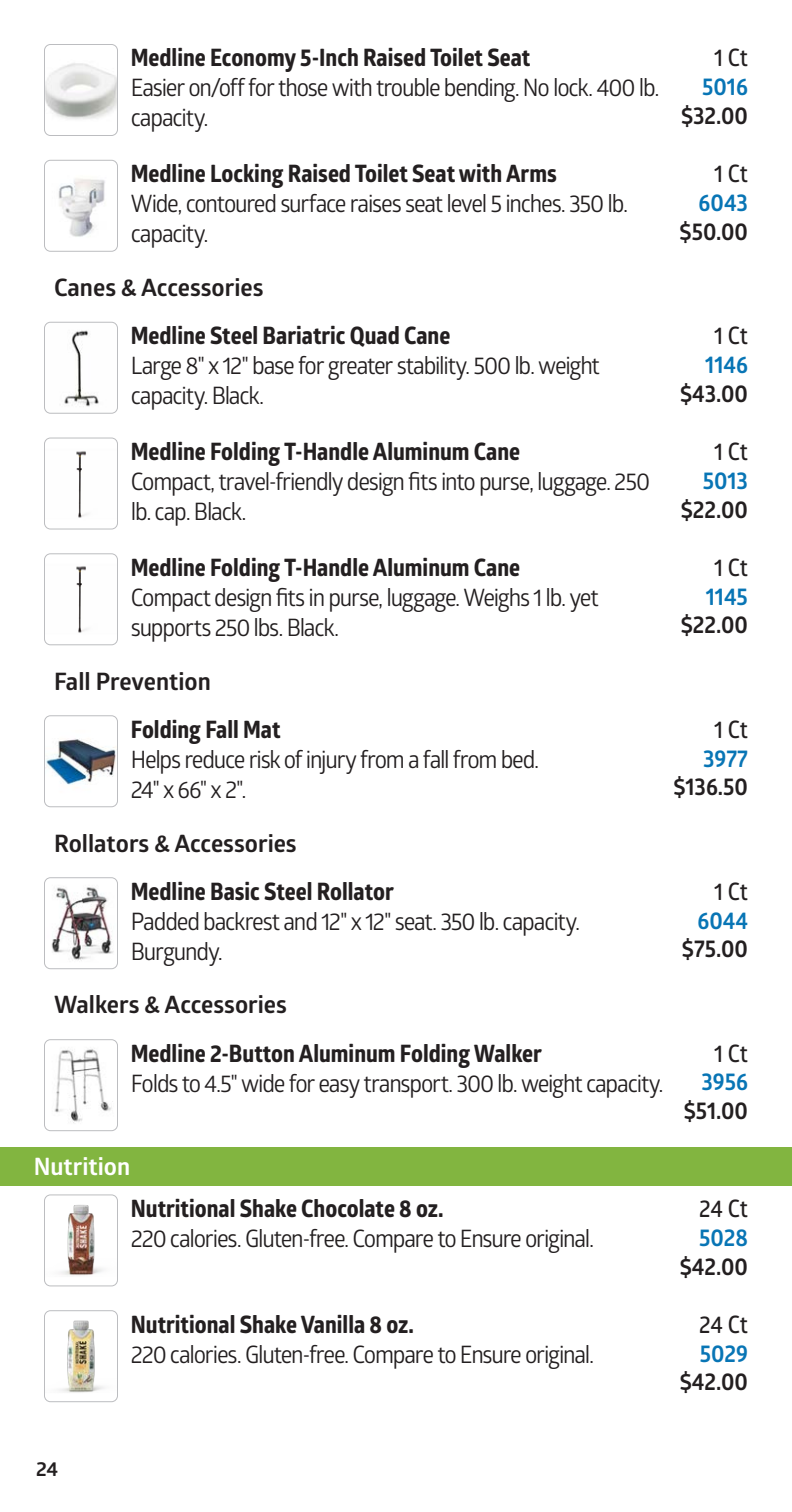
<style>
.page{position:relative;width:792px;height:1512px;background:#fff}
.page>*{position:absolute;margin:0;border:0;box-sizing:border-box;transform-origin:0 0}
.t1{font:24px/30px "Glober";letter-spacing:-.055em;color:#231f20;scale:.95 1}
.t2{font:800 24px "Glober";color:#231f20;scale:.9 1}
.t3{font:700 24px "Glober";color:#231f20}
.t4{font:700 24px "Glober";color:#231f20;scale:.9 1}
.t5{font:700 24px "Glober";color:#0875b5;scale:.9 1}
.t6{font:600 24px "Glober";letter-spacing:-.01em;color:#231f20;scale:.9 1}
.t7{font:700 24px "Glober";color:#fff}
.t8{font:700 20px "Glober";color:#231f20}
</style>
<div class="page">
<img style="left:46px;top:44px;width:70px;height:92px">
<div style="left:44px;top:44px;width:74px;height:92px;border:1px solid #bcbdc0;border-radius:6px"></div>
<img style="left:46px;top:160px;width:70px;height:90px">
<div style="left:44px;top:160px;width:74px;height:92px;border:1px solid #bcbdc0;border-radius:6px"></div>
<img style="left:46px;top:322px;width:70px;height:90px">
<div style="left:44px;top:322px;width:74px;height:92px;border:1px solid #bcbdc0;border-radius:6px"></div>
<img style="left:45px;top:438px;width:72px;height:90px">
<div style="left:44px;top:438px;width:74px;height:92px;border:1px solid #bcbdc0;border-radius:6px"></div>
<img style="left:46px;top:555px;width:70px;height:90px">
<div style="left:44px;top:553px;width:74px;height:92px;border:1px solid #bcbdc0;border-radius:6px"></div>
<img style="left:46px;top:717px;width:70px;height:90px">
<div style="left:44px;top:715px;width:74px;height:92px;border:1px solid #bcbdc0;border-radius:6px"></div>
<img style="left:46px;top:879px;width:70px;height:90px">
<div style="left:44px;top:877px;width:74px;height:92px;border:1px solid #bcbdc0;border-radius:6px"></div>
<div style="left:0;top:1147px;width:792px;height:39px;background:#82b540"></div>
<img style="left:46px;top:1041px;width:70px;height:90px">
<div style="left:44px;top:1039px;width:74px;height:92px;border:1px solid #bcbdc0;border-radius:6px"></div>
<img style="left:46px;top:1196px;width:70px;height:90px">
<div style="left:44px;top:1194px;width:74px;height:92px;border:1px solid #bcbdc0;border-radius:6px"></div>
<img style="left:46px;top:1312px;width:70px;height:90px">
<div style="left:44px;top:1310px;width:74px;height:92px;border:1px solid #bcbdc0;border-radius:6px"></div>
<p class="t2" style="left:131px;top:41px;width:445px">Medline Economy 5-Inch Raised Toilet Seat</p>
<p class="t1" style="left:131px;top:72px;width:558px">Easier on/off for those with trouble bending. No lock. 400 lb. capacity.</p>
<p class="t2" style="left:131px;top:156px;width:475px">Medline Locking Raised Toilet Seat with Arms</p>
<p class="t1" style="left:131px;top:188px;width:525px">Wide, contoured surface raises seat level 5 inches. 350 lb. capacity.</p>
<p class="t3" style="left:54px;top:270px;width:211px">Canes &amp; Accessories</p>
<p class="t2" style="left:131px;top:318px;width:357px">Medline Steel Bariatric Quad Cane</p>
<p class="t1" style="left:131px;top:350px;width:495px">Large 8" x 12" base for greater stability. 500 lb. weight capacity. Black.</p>
<p class="t2" style="left:131px;top:434px;width:434px">Medline Folding T-Handle Aluminum Cane</p>
<p class="t1" style="left:131px;top:465px;width:548px">Compact, travel-friendly design fits into purse, luggage. 250 lb. cap. Black.</p>
<p class="t2" style="left:131px;top:550px;width:434px">Medline Folding T-Handle Aluminum Cane</p>
<p class="t1" style="left:131px;top:581px;width:494px">Compact design fits in purse, luggage. Weighs 1 lb. yet supports 250 lbs. Black.</p>
<p class="t3" style="left:54px;top:664px;width:158px">Fall Prevention</p>
<p class="t2" style="left:131px;top:712px;width:168px">Folding Fall Mat</p>
<p class="t1" style="left:131px;top:743px;width:432px">Helps reduce risk of injury from a fall from bed.<br>24" x 66" x 2".</p>
<p class="t6" style="left:714px;top:41px;width:39px">1 Ct</p>
<p class="t5" style="left:702px;top:70px;width:52px">5016</p>
<p class="t4" style="left:681px;top:98px;width:76px">$32.00</p>
<p class="t6" style="left:714px;top:157px;width:39px">1 Ct</p>
<p class="t5" style="left:699px;top:185px;width:56px">6043</p>
<p class="t4" style="left:680px;top:214px;width:78px">$50.00</p>
<p class="t6" style="left:714px;top:319px;width:39px">1 Ct</p>
<p class="t5" style="left:705px;top:347px;width:49px">1146</p>
<p class="t4" style="left:680px;top:376px;width:77px">$43.00</p>
<p class="t6" style="left:714px;top:434px;width:39px">1 Ct</p>
<p class="t5" style="left:703px;top:463px;width:52px">5013</p>
<p class="t4" style="left:681px;top:492px;width:76px">$22.00</p>
<p class="t6" style="left:714px;top:550px;width:39px">1 Ct</p>
<p class="t5" style="left:706px;top:579px;width:48px">1145</p>
<p class="t4" style="left:681px;top:608px;width:76px">$22.00</p>
<p class="t6" style="left:714px;top:712px;width:39px">1 Ct</p>
<p class="t5" style="left:703px;top:741px;width:51px">3977</p>
<p class="t4" style="left:674px;top:770px;width:84px">$136.50</p>
<p class="t3" style="left:54px;top:826px;width:244px">Rollators &amp; Accessories</p>
<p class="t2" style="left:131px;top:874px;width:294px">Medline Basic Steel Rollator</p>
<p class="t1" style="left:131px;top:905px;width:475px">Padded backrest and 12" x 12" seat. 350 lb. capacity.<br>Burgundy.</p>
<p class="t3" style="left:54px;top:988px;width:234px">Walkers &amp; Accessories</p>
<p class="t2" style="left:131px;top:1036px;width:458px">Medline 2-Button Aluminum Folding Walker</p>
<p class="t1" style="left:131px;top:1067px;width:562px">Folds to 4.5" wide for easy transport. 300 lb. weight capacity.</p>
<p class="t6" style="left:714px;top:874px;width:39px">1 Ct</p>
<p class="t5" style="left:697px;top:903px;width:58px">6044</p>
<p class="t4" style="left:682px;top:932px;width:75px">$75.00</p>
<p class="t6" style="left:714px;top:1036px;width:39px">1 Ct</p>
<p class="t5" style="left:701px;top:1065px;width:53px">3956</p>
<p class="t4" style="left:684px;top:1094px;width:73px">$51.00</p>
<p class="t7" style="left:34px;top:1150px;width:98px">Nutrition</p>
<p class="t2" style="left:131px;top:1191px;width:349px">Nutritional Shake Chocolate 8 oz.</p>
<p class="t1" style="left:131px;top:1222px;width:489px">220 calories. Gluten-free. Compare to Ensure original.</p>
<p class="t6" style="left:699px;top:1191px;width:56px">24 Ct</p>
<p class="t5" style="left:699px;top:1220px;width:56px">5028</p>
<p class="t4" style="left:680px;top:1249px;width:77px">$42.00</p>
<p class="t2" style="left:131px;top:1307px;width:316px">Nutritional Shake Vanilla 8 oz.</p>
<p class="t1" style="left:131px;top:1338px;width:489px">220 calories. Gluten-free. Compare to Ensure original.</p>
<p class="t6" style="left:699px;top:1307px;width:56px">24 Ct</p>
<p class="t5" style="left:700px;top:1336px;width:55px">5029</p>
<p class="t4" style="left:680px;top:1365px;width:77px">$42.00</p>
<p class="t8" style="left:36px;top:1455px;width:24px">24</p>
</div>
